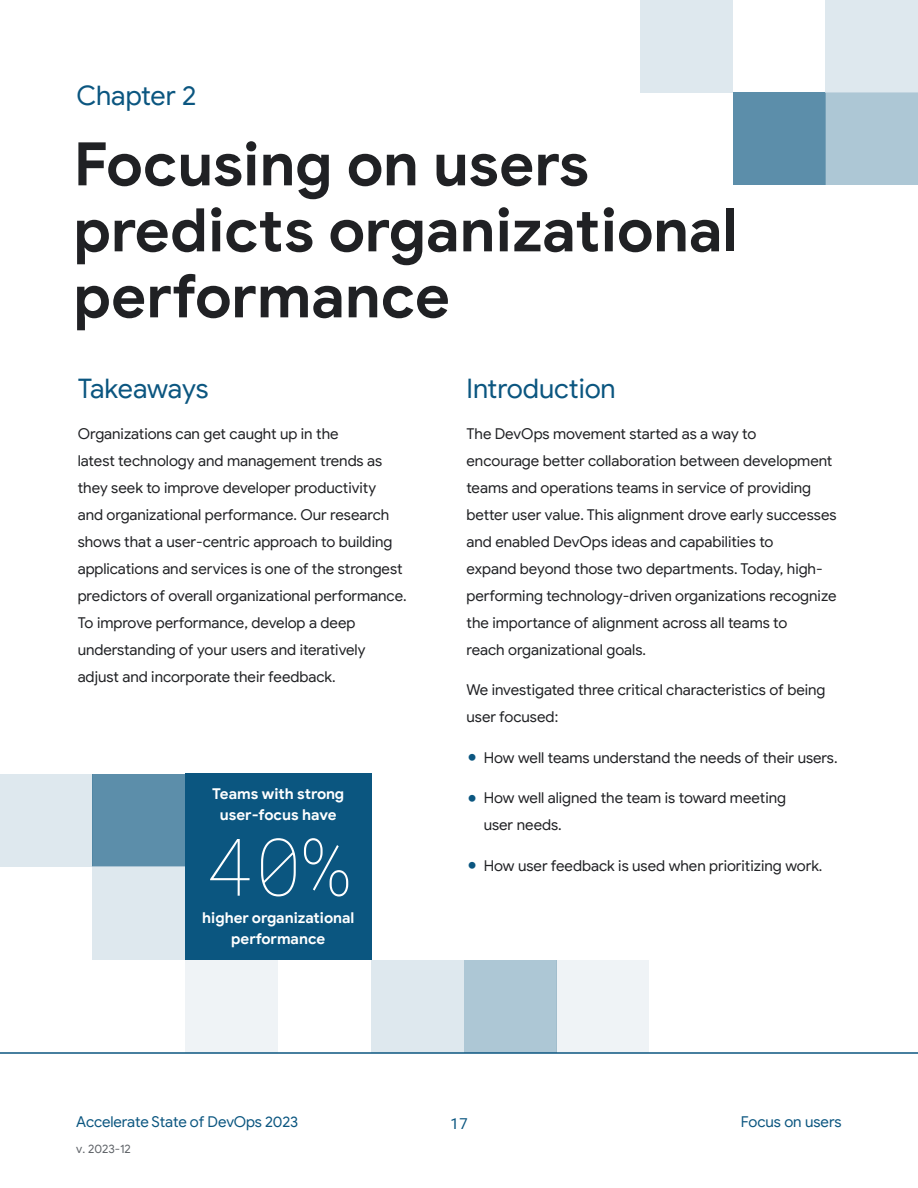
<style>
.page{position:relative;width:918px;height:1188px;background:#fff}
.page>*{position:absolute;margin:0;border:0;box-sizing:border-box;transform-origin:0 0}
.t1{font:100 79.8px "Roboto Mono";color:#fff}
.t2{font:700 60px/66px "Google Sans";letter-spacing:-.005em;color:#202124}
.t3{font:27px "Google Sans";letter-spacing:-.005em;color:#0b5680}
.t4{font:15px/27px "Google Sans";color:#202124}
.t5{font:700 15px/21px "Google Sans";letter-spacing:-.005em;color:#fff;text-align:center}
.t6{font:15px "Google Sans";letter-spacing:-.01em;color:#0b5680}
.t7{font:15px "Roboto Mono";color:#0b5680}
.t8{font:12px "Google Sans";color:#5f6368}
.s1{font-size:30px;color:#0b5680}
</style>
<div class="page">
<div style="left:733px;top:93px;width:92px;height:92px;background:#5c8eaa"></div>
<div style="left:825px;top:93px;width:93px;height:92px;background:#adc7d5"></div>
<div style="left:825px;top:0;width:93px;height:93px;background:#dee8ee"></div>
<div style="left:640px;top:0;width:93px;height:93px;background:#dee8ee"></div>
<div style="left:0;top:774px;width:93px;height:93px;background:#dee8ee"></div>
<div style="left:557px;top:960px;width:92px;height:93px;background:#eff3f6"></div>
<div style="left:371px;top:960px;width:93px;height:93px;background:#dee8ee"></div>
<div style="left:464px;top:960px;width:93px;height:93px;background:#adc7d5"></div>
<div style="left:93px;top:774px;width:92px;height:93px;background:#5c8eaa"></div>
<div style="left:185px;top:960px;width:93px;height:93px;background:#eff3f6"></div>
<div style="left:93px;top:867px;width:92px;height:93px;background:#dee8ee"></div>
<div style="left:185px;top:774px;width:186px;height:186px;background:#0b5680"></div>
<hr style="left:0;top:1052px;width:918px;height:2px;background:#0b5680">
<h3 class="t3" style="left:76px;top:79px;width:121px">Chapter 2</h3>
<h2 class="t2" style="left:74px;top:132px;width:666px">Focusing on users predicts organizational performance</h2>
<h3 class="t3" style="left:78px;top:372px;width:132px">Takeaways</h3>
<p class="t4" style="left:78px;top:420px;width:331px">Organizations can get caught up in the<br>latest technology and management trends as they seek to improve developer productivity<br>and organizational performance. Our research shows that a user-centric approach to building applications and services is one of the strongest predictors of overall organizational performance.<br>To improve performance, develop a deep understanding of your users and iteratively adjust and incorporate their feedback.</p>
<p class="t5" style="left:212px;top:783px;width:134px">Teams with strong user-focus have</p>
<h1 class="t1" style="left:207px;top:811px;width:145px">40%</h1>
<p class="t5" style="left:202px;top:908px;width:154px">higher organizational performance</p>
<h3 class="t3" style="left:466px;top:372px;width:151px">Introduction</h3>
<p class="t4" style="left:466px;top:420px;width:372px">The DevOps movement started as a way to<br>encourage better collaboration between development teams and operations teams in service of providing better user value. This alignment drove early successes and enabled DevOps ideas and capabilities to<br>expand beyond those two departments. Today, high&shy;performing technology-driven organizations recognize the importance of alignment across all teams to<br>reach organizational goals.</p>
<p class="t4" style="left:466px;top:676px;width:361px">We investigated three critical characteristics of being user focused:</p>
<p class="t4" style="left:466px;top:744px;width:373px"><span class="s1">•</span> How well teams understand the needs of their users.</p>
<p class="t4" style="left:484px;top:784px;width:304px;text-indent:-17px"><span class="s1">•</span> How well aligned the team is toward meeting user needs.</p>
<p class="t4" style="left:466px;top:852px;width:358px"><span class="s1">•</span> How user feedback is used when prioritizing work.</p>
<p class="t6" style="left:76px;top:1113px;width:223px">Accelerate State of DevOps 2023</p>
<p class="t8" style="left:76px;top:1141px;width:56px">v. 2023-12</p>
<p class="t7" style="left:450px;top:1113px;width:19px">17</p>
<p class="t6" style="left:741px;top:1113px;width:102px">Focus on users</p>
</div>
